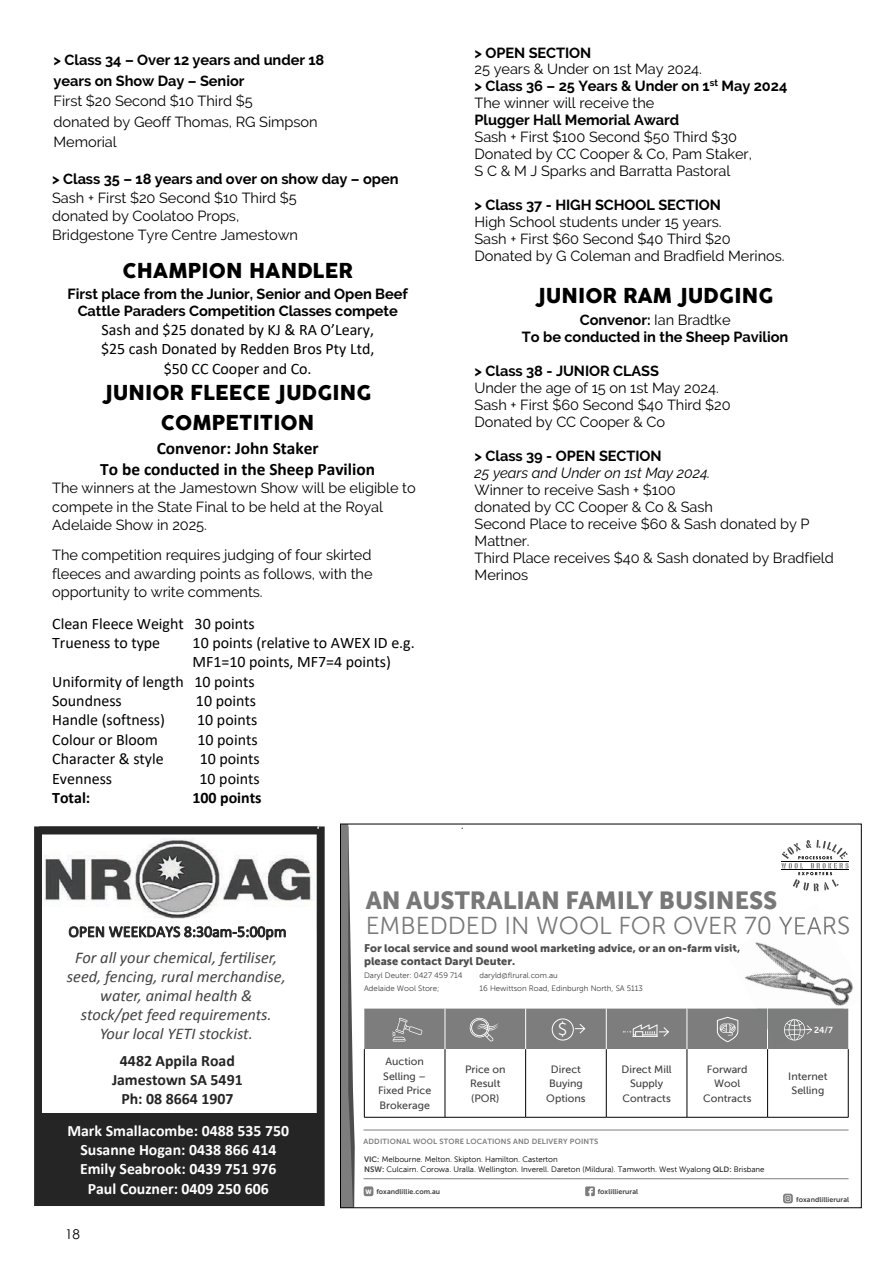
<style>
.page{position:relative;width:893px;height:1263px;background:#fff}
.page>*{position:absolute;margin:0;border:0;box-sizing:border-box;transform-origin:0 0}
.t1{font:24.45px "Museo Sans 300";color:#787878}
.t2{font:24.45px "Museo Sans 900";color:#787878}
.t3{font:20.1px/29.8px "COCOGOOSE";letter-spacing:.005em;color:#000;text-align:center}
.t4{font:700 17.4px/21.1px "Calibri";color:#000;text-align:center}
.t5{font:16.95px "Museo Sans 300";color:#fff}
.t6{font:italic 16.35px/18.9px "Calibri";color:#434343;text-align:center}
.t7{font:16.05px/19.5px "Calibri";color:#000;text-align:center}
.t8{font:700 16.05px "Calibri";color:#000}
.t9{font:700 15.9px "Calibri";color:#252525}
.t10{font:700 15.75px/19.4px "Calibri";color:#fff;text-align:center}
.t11{font:700 15.75px/19.4px "Calibri";color:#252525;text-align:center}
.t12{font:14.55px/17px "Raleway";letter-spacing:-.005em;color:#000}
.t13{font:700 14.55px/20.5px "Raleway";letter-spacing:-.005em;color:#000;text-align:center}
.t14{font:italic 14.55px "Raleway";letter-spacing:-.005em;color:#000}
.t15{font:13.5px "Century Gothic";color:#000}
.t16{font:13.2px "Raleway";color:#000}
.t17{font:10.95px/13.2px "Museo Sans 900";color:#4d4d4d}
.t18{font:10.65px/14.5px "Museo Sans 500";color:#404040;text-align:center}
.t19{font:8.7px "Museo Sans 700";color:#fff}
.t20{font:7.95px/9.4px "Museo Sans 300";color:#000}
.t21{font:7.95px "Museo Sans 300";color:#404040}
.t22{font:7.5px "Museo Sans 700";letter-spacing:.02em;color:#7d7d7d}
.t23{font:7.05px "Museo Sans 700";letter-spacing:.01em;color:#404040}
.s1{font-weight:700}
.s2{font-weight:400}
.s3{font-family:"Museo Sans 700";color:#404040}
.s4{font-family:"Museo Sans 900";font-size:6.3px;color:#fff}
</style>
<div class="page">
<svg style="left:34px;top:826px;width:291px;height:380px"></svg>
<div style="left:36px;top:1113px;width:285px;height:93px;background:#252525"></div>
<img style="left:39px;top:826px;width:280px;height:105px">
<svg style="left:68px;top:919px;width:218px;height:32px"></svg>
<div style="left:57px;top:951px;width:239px;height:99px;background:#fff"></div>
<svg style="left:342px;top:826px;width:13px;height:380px"></svg>
<hr style="left:364px;top:1178px;width:484px;height:1px;background:#7d7d7d">
<hr style="left:364px;top:1130px;width:484px;height:1px;background:#7d7d7d">
<svg style="left:585px;top:1186px;width:10px;height:10px"></svg>
<svg style="left:783px;top:1193px;width:10px;height:10px"></svg>
<div style="left:364px;top:1186px;width:9px;height:10px;background:#7d7d7d;border-radius:2px"></div>
<hr style="left:848px;top:1049px;width:1px;height:68px;background:#000">
<hr style="left:364px;top:1117px;width:81px;height:1px;background:#000">
<hr style="left:445px;top:1117px;width:81px;height:1px;background:#000">
<hr style="left:526px;top:1117px;width:80px;height:1px;background:#000">
<hr style="left:606px;top:1117px;width:81px;height:1px;background:#000">
<hr style="left:687px;top:1117px;width:81px;height:1px;background:#000">
<hr style="left:768px;top:1117px;width:80px;height:1px;background:#000">
<svg style="left:781px;top:840px;width:68px;height:51px"></svg>
<hr style="left:781px;top:861px;width:67px;height:1px;background:#000">
<hr style="left:781px;top:869px;width:67px;height:1px;background:#000">
<img style="left:745px;top:942px;width:108px;height:64px">
<img style="left:761px;top:917px;width:68px;height:18px">
<svg style="left:364px;top:1008px;width:484px;height:109px"></svg>
<img style="left:727px;top:947px;width:13px;height:6px">
<p class="t13" style="left:54px;top:50px;width:272px;text-align:left">&gt; Class 34 – Over 12 years and under 18 years on Show Day – Senior</p>
<p class="t12" style="left:54px;top:91px;width:266px;line-height:20.2px">First $20 Second $10 Third $5<br>donated by Geoff Thomas, RG Simpson<br>Memorial</p>
<p class="t13" style="left:52px;top:169px;width:348px">&gt; Class 35 – 18 years and over on show day – open</p>
<p class="t12" style="left:52px;top:188px;width:247px;line-height:18.5px">Sash + First $20 Second $10 Third $5 donated by Coolatoo Props,<br>Bridgestone Tyre Centre Jamestown</p>
<h2 class="t3" style="left:122px;top:256px;width:232px">CHAMPION HANDLER</h2>
<p class="t13" style="left:68px;top:286px;width:342px;line-height:16.6px">First place from the Junior, Senior and Open Beef<br>Cattle Paraders Competition Classes compete</p>
<p class="t7" style="left:101px;top:319px;width:275px">Sash and $25 donated by KJ &amp; RA O’Leary, $25 cash Donated by Redden Bros Pty Ltd, $50 CC Cooper and Co.</p>
<h2 class="t3" style="left:104px;top:378px;width:269px">JUNIOR FLEECE JUDGING<br>COMPETITION</h2>
<p class="t4" style="left:100px;top:438px;width:276px">Convenor: John Staker<br>To be conducted in the Sheep Pavilion</p>
<p class="t12" style="left:52px;top:479px;width:365px;line-height:18.5px">The winners at the Jamestown Show will be eligible to compete in the State Final to be held at the Royal<br>Adelaide Show in 2025.</p>
<p class="t12" style="left:52px;top:546px;width:322px;line-height:18.5px;text-align:justify">The competition requires judging of four skirted fleeces and awarding points as follows, with the opportunity to write comments.</p>
<p class="t7" style="left:52px;top:613px;width:204px;text-align:left">Clean Fleece Weight 30 points<br>Trueness to type</p>
<p class="t7" style="left:193px;top:632px;width:224px">10 points (relative to AWEX ID e.g.</p>
<p class="t7" style="left:193px;top:652px;width:200px">MF1=10 points, MF7=4 points)</p>
<p class="t7" style="left:52px;top:671px;width:204px">Uniformity of length 10 points</p>
<p class="t7" style="left:52px;top:690px;width:71px">Soundness</p>
<p class="t7" style="left:196px;top:690px;width:62px">10 points</p>
<p class="t7" style="left:52px;top:710px;width:114px">Handle (softness)</p>
<p class="t7" style="left:197px;top:710px;width:62px">10 points</p>
<p class="t7" style="left:52px;top:729px;width:107px">Colour or Bloom</p>
<p class="t7" style="left:198px;top:729px;width:62px">10 points</p>
<p class="t7" style="left:52px;top:749px;width:113px">Character &amp; style</p>
<p class="t7" style="left:200px;top:749px;width:62px">10 points</p>
<p class="t7" style="left:52px;top:768px;width:61px">Evenness</p>
<p class="t7" style="left:200px;top:768px;width:62px">10 points</p>
<p class="t8" style="left:52px;top:787px;width:40px">Total:</p>
<p class="t8" style="left:192px;top:787px;width:71px">100 points</p>
<p class="t13" style="left:475px;top:42px;width:118px">&gt; OPEN SECTION</p>
<p class="t12" style="left:475px;top:61px;width:314px">25 years &amp; Under on 1st May 2024.<br><span class="s1">&gt; Class 36 – 25 Years &amp; Under on 1</span><sup>st</sup> <span class="s1">May 2024<br></span>The winner will receive the</p>
<p class="t13" style="left:475px;top:110px;width:206px">Plugger Hall Memorial Award</p>
<p class="t12" style="left:475px;top:129px;width:279px">Sash + First $100 Second $50 Third $30<br>Donated by CC Cooper &amp; Co, Pam Staker,<br>S C &amp; M J Sparks and Barratta Pastoral</p>
<p class="t13" style="left:475px;top:195px;width:248px">&gt; Class 37 - HIGH SCHOOL SECTION</p>
<p class="t12" style="left:474px;top:214px;width:311px">High School students under 15 years.<br>Sash + First $60 Second $40 Third $20<br>Donated by G Coleman and Bradfield Merinos.</p>
<h2 class="t3" style="left:537px;top:281px;width:238px">JUNIOR RAM JUDGING</h2>
<p class="t13" style="left:522px;top:311px;width:268px;line-height:17px">Convenor: <span class="s2">Ian Bradtke<br></span>To be conducted in the Sheep Pavilion</p>
<p class="t13" style="left:475px;top:361px;width:186px">&gt; Class 38 - JUNIOR CLASS</p>
<p class="t12" style="left:475px;top:379px;width:258px">Under the age of 15 on 1st May 2024.<br>Sash + First $60 Second $40 Third $20<br>Donated by CC Cooper &amp; Co</p>
<p class="t13" style="left:475px;top:446px;width:189px">&gt; Class 39 - OPEN SECTION</p>
<p class="t14" style="left:475px;top:465px;width:237px">25 years and Under on 1st May 2024.</p>
<p class="t12" style="left:475px;top:481px;width:361px">Winner to receive Sash + $100<br>donated by CC Cooper &amp; Co &amp; Sash<br>Second Place to receive $60 &amp; Sash donated by P<br>Mattner.<br>Third Place receives $40 &amp; Sash donated by Bradfield<br>Merinos</p>
<p class="t16" style="left:461px;top:816px;width:4px">.</p>
<p class="t6" style="left:67px;top:948px;width:220px">For all your chemical, fertiliser, seed, fencing, rural merchandise, water, animal health &amp;<br>stock/pet feed requirements.<br>Your local YETI stockist.</p>
<p class="t11" style="left:112px;top:1050px;width:132px">4482 Appila Road<br>Jamestown SA 5491</p>
<p class="t9" style="left:121px;top:1088px;width:114px">Ph: 08 8664 1907</p>
<p class="t10" style="left:67px;top:1121px;width:223px">Mark Smallacombe: 0488 535 750<br>Susanne Hogan: 0438 866 414<br>Emily Seabrook: 0439 751 976<br>Paul Couzner: 0409 250 606</p>
<p class="t15" style="left:65px;top:1224px;width:16px">18</p>
<h1 class="t2" style="left:366px;top:887px;width:413px">AN AUSTRALIAN FAMILY BUSINESS</h1>
<h1 class="t1" style="left:366px;top:913px;width:486px">EMBEDDED IN WOOL FOR OVER 70 YEARS</h1>
<p class="t17" style="left:364px;top:941px;width:378px">For local service and sound wool marketing advice, or an on-farm visit, please contact Daryl Deuter.</p>
<p class="t21" style="left:364px;top:971px;width:100px">Daryl Deuter: 0427 459 714</p>
<p class="t21" style="left:479px;top:971px;width:80px">daryld@flrural.com.au</p>
<p class="t21" style="left:364px;top:984px;width:77px">Adelaide Wool Store;</p>
<p class="t21" style="left:480px;top:984px;width:165px">16 Hewittson Road, Edinburgh North, SA 5113</p>
<p class="t5" style="left:558px;top:1020px;width:11px">$</p>
<p class="t19" style="left:814px;top:1025px;width:20px">24/7</p>
<p class="t18" style="left:378px;top:1054px;width:55px">Auction<br>Selling –<br>Fixed Price<br>Brokerage</p>
<p class="t18" style="left:465px;top:1062px;width:42px">Price on<br>Result (POR)</p>
<p class="t18" style="left:546px;top:1062px;width:41px">Direct<br>Buying<br>Options</p>
<p class="t18" style="left:621px;top:1062px;width:52px">Direct Mill<br>Supply<br>Contracts</p>
<p class="t18" style="left:703px;top:1062px;width:50px">Forward<br>Wool<br>Contracts</p>
<p class="t18" style="left:788px;top:1069px;width:41px">Internet<br>Selling</p>
<p class="t22" style="left:364px;top:1137px;width:236px">ADDITIONAL WOOL STORE LOCATIONS AND DELIVERY POINTS</p>
<p class="t20" style="left:364px;top:1155px;width:402px"><span class="s3">VIC:</span> Melbourne. Melton. Skipton. Hamilton. Casterton<br><span class="s3">NSW:</span> Culcairn. Corowa. Uralla. Wellington. Inverell. Dareton (Mildura). Tamworth. West Wyalong <span class="s3">QLD:</span> Brisbane</p>
<p class="t23" style="left:365px;top:1188px;width:76px"><span class="s4">W</span> foxandlillie.com.au</p>
<p class="t23" style="left:598px;top:1188px;width:42px">foxlillierural</p>
<p class="t23" style="left:796px;top:1195px;width:54px">foxandlillierural</p>
</div>
